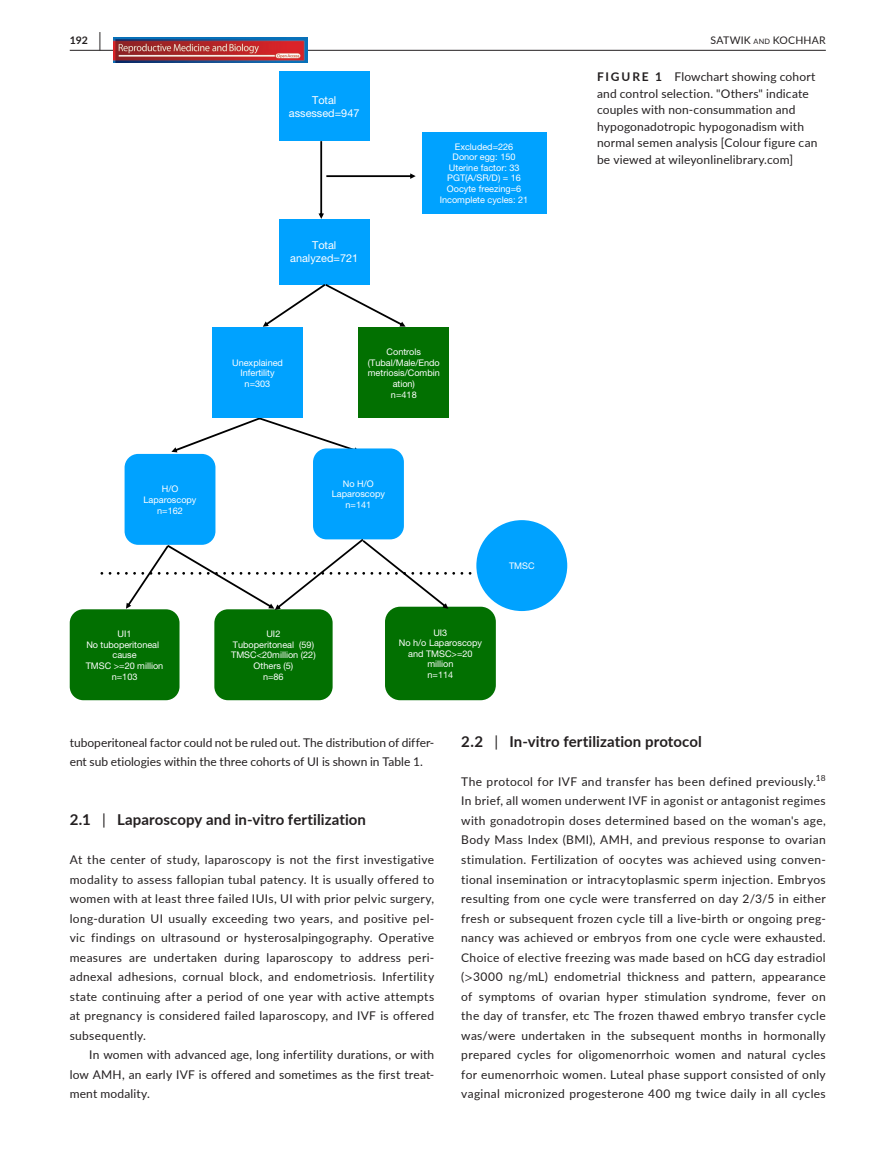
<style>
.page{position:relative;width:893px;height:1174px;background:#fff}
.page>*{position:absolute;margin:0;border:0;box-sizing:border-box;transform-origin:0 0}
.t1{font:700 15px "Lato";letter-spacing:.005em;color:#231f20}
.t2{font:12px/19.5px "Lato";letter-spacing:.015em;color:#231f20;text-align:justify}
.t3{font:10.95px/12.9px "Helvetica Neue";color:#fff;text-align:center}
.t4{font:10.5px "Lato";letter-spacing:.015em;color:#231f20}
.t5{font:700 10.5px "Lato";color:#231f20}
.t6{font:9.15px/10.6px "Helvetica Neue";color:#fff;text-align:center}
.t7{font:8.4px "Lato";color:#231f20}
.s1{font-size:19.5px}
.s2{font-size:7.35px}
.s3{font-weight:700}
.s4{font-weight:400}
.s5{font-family:"STIX"}
</style>
<div class="page">
<hr style="left:70px;top:50px;width:756px;height:1px;background:#231f20">
<img style="left:114px;top:38px;width:194px;height:25px">
<div style="left:279px;top:72px;width:91px;height:69px;background:#00a2ff"></div>
<div style="left:279px;top:219px;width:91px;height:66px;background:#00a2ff"></div>
<svg style="left:319px;top:141px;width:97px;height:78px"></svg>
<div style="left:422px;top:132px;width:124px;height:82px;background:#00a2ff"></div>
<svg style="left:263px;top:284px;width:143px;height:43px"></svg>
<svg style="left:171px;top:418px;width:185px;height:34px"></svg>
<div style="left:212px;top:327px;width:91px;height:91px;background:#00a2ff"></div>
<div style="left:358px;top:327px;width:91px;height:91px;background:#027001"></div>
<div style="left:214px;top:609px;width:119px;height:91px;background:#027001;border-radius:14px"></div>
<div style="left:125px;top:454px;width:90px;height:91px;background:#00a2ff;border-radius:14px"></div>
<div style="left:313px;top:448px;width:91px;height:91px;background:#00a2ff;border-radius:14px"></div>
<div style="left:70px;top:609px;width:110px;height:91px;background:#027001;border-radius:14px"></div>
<div style="left:385px;top:606px;width:111px;height:94px;background:#027001;border-radius:15px"></div>
<div style="left:476px;top:520px;width:91px;height:91px;background:#00a2ff;border-radius:50%"></div>
<svg style="left:101px;top:539px;width:370px;height:71px"></svg>
<p class="t5" style="left:70px;top:33px;width:33px">192 <span class="s1">|</span></p>
<p class="t4" style="left:711px;top:33px;width:117px">SATWIK <span class="s2">and</span> KOCHHAR</p>
<p class="t3" style="left:289px;top:93px;width:72px">Total assessed=947</p>
<p class="t3" style="left:290px;top:239px;width:70px">Total analyzed=721</p>
<p class="t6" style="left:440px;top:141px;width:90px">Excluded=226<br>Donor egg: 150<br>Uterine factor: 33<br>PGT(A/SR/D) = 16<br>Oocyte freezing=6<br>Incomplete cycles: 21</p>
<p class="t6" style="left:232px;top:357px;width:52px">Unexplained<br>Infertility n=303</p>
<p class="t6" style="left:368px;top:346px;width:74px">Controls (Tubal/Male/Endo metriosis/Combin ation)<br>n=418</p>
<p class="t6" style="left:144px;top:483px;width:54px">H/O<br>Laparoscopy n=162</p>
<p class="t6" style="left:332px;top:478px;width:55px">No H/O<br>Laparoscopy n=141</p>
<p class="t6" style="left:86px;top:628px;width:79px">UI1<br>No tuboperitoneal cause<br>TMSC &gt;=20 million n=103</p>
<p class="t6" style="left:399px;top:627px;width:85px">UI3<br>No h/o Laparoscopy and TMSC&gt;=20 million<br>n=114</p>
<p class="t6" style="left:231px;top:628px;width:86px">UI2<br>Tuboperitoneal (59)<br>TMSC&lt;20million (22)<br>Others (5)<br>n=86</p>
<p class="t6" style="left:509px;top:560px;width:27px">TMSC</p>
<p class="t2" style="left:597px;top:68px;width:222px;line-height:16.5px;text-align:left"><span class="s3">FIGURE 1</span> Flowchart showing cohort and control selection. "Others" indicate couples with non-consummation and hypogonadotropic hypogonadism with normal semen analysis [Colour figure can be viewed at wileyonlinelibrary.com]</p>
<p class="t2" style="left:70px;top:732px;width:366px">tuboperitoneal factor could not be ruled out. The distribution of differ&shy;ent sub etiologies within the three cohorts of UI is shown in Table 1.</p>
<p class="t1" style="left:70px;top:808px;width:298px">2.1 <span class="s4">|</span> Laparoscopy and in-vitro fertilization</p>
<p class="t2" style="left:70px;top:849px;width:366px">At the center of study, laparoscopy is not the first investigative modality to assess fallopian tubal patency. It is usually offered to women with at least three failed IUIs, UI with prior pelvic surgery, long-duration UI usually exceeding two years, and positive pel&shy;vic findings on ultrasound or hysterosalpingography. Operative measures are undertaken during laparoscopy to address peri&shy;adnexal adhesions, cornual block, and endometriosis. Infertility state continuing after a period of one year with active attempts at pregnancy is considered failed laparoscopy, and IVF is offered subsequently.</p>
<p class="t2" style="left:70px;top:1044px;width:366px;text-indent:20px">In women with advanced age, long infertility durations, or with low AMH, an early IVF is offered and sometimes as the first treat&shy;ment modality.</p>
<p class="t1" style="left:461px;top:730px;width:242px">2.2 <span class="s4">|</span> In-vitro fertilization protocol</p>
<p class="t2" style="left:461px;top:771px;width:356px">The protocol for IVF and transfer has been defined previously.</p>
<p class="t7" style="left:816px;top:771px;width:11px">18</p>
<p class="t2" style="left:461px;top:791px;width:366px">In brief, all women underwent IVF in agonist or antagonist regimes with gonadotropin doses determined based on the woman's age, Body Mass Index (BMI), AMH, and previous response to ovarian stimulation. Fertilization of oocytes was achieved using conven&shy;tional insemination or intracytoplasmic sperm injection. Embryos resulting from one cycle were transferred on day 2/3/5 in either fresh or subsequent frozen cycle till a live-birth or ongoing preg&shy;nancy was achieved or embryos from one cycle were exhausted.<br>Choice of elective freezing was made based on hCG day estradiol (<span class="s5">&gt;</span>3000 ng/mL) endometrial thickness and pattern, appearance of symptoms of ovarian hyper stimulation syndrome, fever on the day of transfer, etc The frozen thawed embryo transfer cycle was/were undertaken in the subsequent months in hormonally prepared cycles for oligomenorrhoic women and natural cycles for eumenorrhoic women. Luteal phase support consisted of only vaginal micronized progesterone 400 mg twice daily in all cycles</p>
</div>
